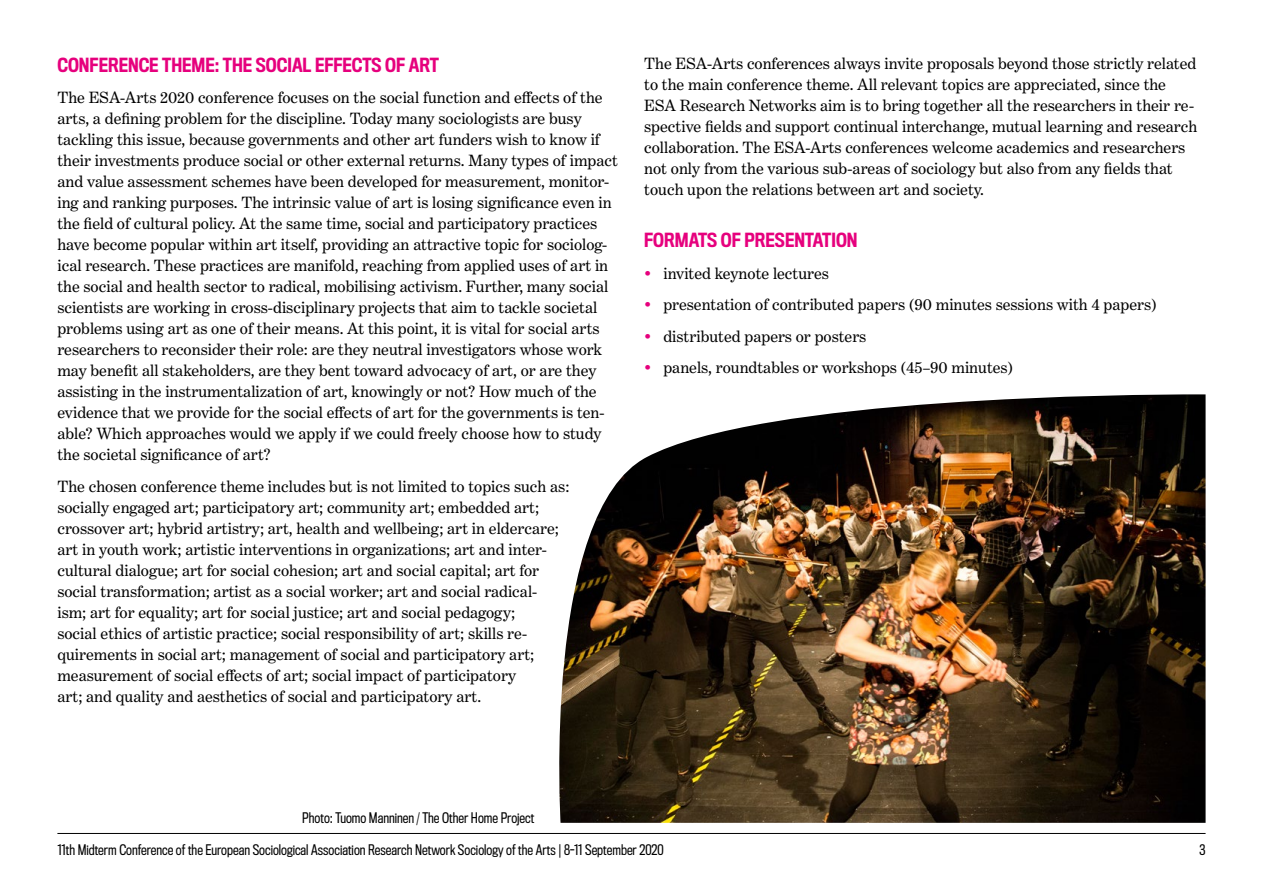
<style>
.page{position:relative;width:1263px;height:893px;background:#fff}
.page>*{position:absolute;margin:0;border:0;box-sizing:border-box;transform-origin:0 0}
.t1{font:500 18px "Titling Gothic FB Cond";color:#e6007d}
.t2{font:16.5px/21px "Benton Modern Two";color:#000}
.t3{font:13.5px "Titling Gothic FB Cond";color:#000}
.s1{color:#e6007d}
</style>
<div class="page">
<hr style="left:57px;top:833px;width:1148px;height:1px;background:#000">
<img style="left:559px;top:394px;width:646px;height:429px">
<p class="t1" style="left:57px;top:54px;width:383px">CONFERENCE THEME: THE SOCIAL EFFECTS OF ART</p>
<p class="t2" style="left:57px;top:87px;width:562px">The ESA-Arts 2020 conference focuses on the social function and effects of the arts, a defining problem for the discipline. Today many sociologists are busy tackling this issue, because governments and other art funders wish to know if their investments produce social or other external returns. Many types of impact and value assessment schemes have been developed for measurement, monitor&shy;ing and ranking purposes. The intrinsic value of art is losing significance even in the field of cultural policy. At the same time, social and participatory practices have become popular within art itself, providing an attractive topic for sociolog&shy;ical research. These practices are manifold, reaching from applied uses of art in the social and health sector to radical, mobilising activism. Further, many social scientists are working in cross-disciplinary projects that aim to tackle societal problems using art as one of their means. At this point, it is vital for social arts researchers to reconsider their role: are they neutral investigators whose work may benefit all stakeholders, are they bent toward advocacy of art, or are they assisting in the instrumentalization of art, knowingly or not? How much of the evidence that we provide for the social effects of art for the governments is ten&shy;able? Which approaches would we apply if we could freely choose how to study the societal significance of art?</p>
<p class="t2" style="left:57px;top:476px;width:514px">The chosen conference theme includes but is not limited to topics such as: socially engaged art; participatory art; community art; embedded art; crossover art; hybrid artistry; art, health and wellbeing; art in eldercare; art in youth work; artistic interventions in organizations; art and inter&shy;cultural dialogue; art for social cohesion; art and social capital; art for social transformation; artist as a social worker; art and social radical&shy;ism; art for equality; art for social justice; art and social pedagogy;<br>social ethics of artistic practice; social responsibility of art; skills re&shy;quirements in social art; management of social and participatory art; measurement of social effects of art; social impact of participatory<br>art; and quality and aesthetics of social and participatory art.</p>
<p class="t2" style="left:644px;top:53px;width:555px">The ESA-Arts conferences always invite proposals beyond those strictly related to the main conference theme. All relevant topics are appreciated, since the ESA Research Networks aim is to bring together all the researchers in their re&shy;spective fields and support continual interchange, mutual learning and research collaboration. The ESA-Arts conferences welcome academics and researchers not only from the various sub-areas of sociology but also from any fields that touch upon the relations between art and society.</p>
<p class="t1" style="left:644px;top:229px;width:215px">FORMATS OF PRESENTATION</p>
<p class="t2" style="left:644px;top:263px;width:186px"><span class="s1">•</span> invited keynote lectures</p>
<p class="t2" style="left:644px;top:294px;width:514px"><span class="s1">•</span> presentation of contributed papers (90 minutes sessions with 4 papers)</p>
<p class="t2" style="left:644px;top:326px;width:224px"><span class="s1">•</span> distributed papers or posters</p>
<p class="t2" style="left:644px;top:357px;width:370px"><span class="s1">•</span> panels, roundtables or workshops (45–90 minutes)</p>
<p class="t3" style="left:302px;top:810px;width:234px">Photo: Tuomo Manninen / The Other Home Project</p>
<p class="t3" style="left:57px;top:842px;width:608px">11th Midterm Conference of the European Sociological Association Research Network Sociology of the Arts | 8-11 September 2020</p>
<p class="t3" style="left:1199px;top:841px;width:7px">3</p>
</div>
